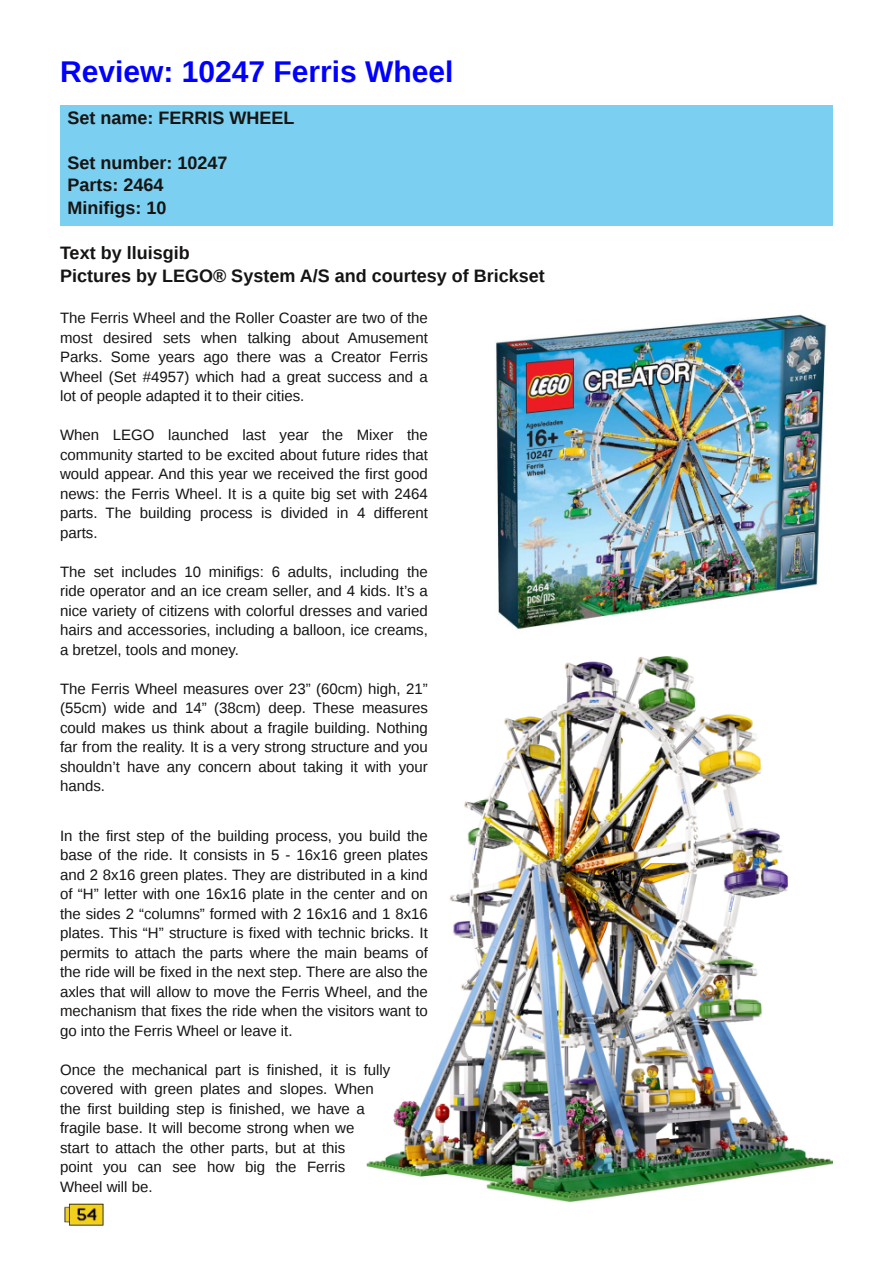
<style>
.page{position:relative;width:893px;height:1263px;background:#fff}
.page>*{position:absolute;margin:0;border:0;box-sizing:border-box;transform-origin:0 0}
.t1{font:700 30px "Liberation Sans";color:#00f}
.t2{font:700 18px/22.5px "Liberation Sans";color:#161413}
.t3{font:15px/19.5px "Liberation Sans";color:#161413;text-align:justify}
</style>
<div class="page">
<img style="left:366px;top:656px;width:466px;height:546px">
<div style="left:60px;top:105px;width:772px;height:120px;background:#7bd0f1"></div>
<img style="left:496px;top:314px;width:330px;height:315px">
<img style="left:64px;top:1203px;width:40px;height:23px">
<h1 class="t1" style="left:60px;top:55px;width:395px">Review: 10247 Ferris Wheel</h1>
<p class="t2" style="left:68px;top:106px;width:229px">Set name: FERRIS WHEEL</p>
<p class="t2" style="left:68px;top:151px;width:162px">Set number: 10247<br>Parts: 2464<br>Minifigs: 10</p>
<p class="t2" style="left:60px;top:242px;width:486px">Text by lluisgib<br>Pictures by LEGO® System A/S and courtesy of Brickset</p>
<p class="t3" style="left:60px;top:308px;width:369px">The Ferris Wheel and the Roller Coaster are two of the most desired sets when talking about Amusement Parks. Some years ago there was a Creator Ferris Wheel (Set #4957) which had a great success and a lot of people adapted it to their cities.</p>
<p class="t3" style="left:60px;top:425px;width:369px">When LEGO launched last year the Mixer the community started to be excited about future rides that would appear. And this year we received the first good news: the Ferris Wheel. It is a quite big set with 2464 parts. The building process is divided in 4 different parts.</p>
<p class="t3" style="left:60px;top:562px;width:369px">The set includes 10 minifigs: 6 adults, including the ride operator and an ice cream seller, and 4 kids. It’s a nice variety of citizens with colorful dresses and varied hairs and accessories, including a balloon, ice creams, a bretzel, tools and money.</p>
<p class="t3" style="left:60px;top:679px;width:369px">The Ferris Wheel measures over 23” (60cm) high, 21” (55cm) wide and 14” (38cm) deep. These measures could makes us think about a fragile building. Nothing far from the reality. It is a very strong structure and you shouldn’t have any concern about taking it with your hands.</p>
<p class="t3" style="left:60px;top:826px;width:369px">In the first step of the building process, you build the base of the ride. It consists in 5 - 16x16 green plates and 2 8x16 green plates. They are distributed in a kind of “H” letter with one 16x16 plate in the center and on the sides 2 “columns” formed with 2 16x16 and 1 8x16 plates. This “H” structure is fixed with technic bricks. It permits to attach the parts where the main beams of the ride will be fixed in the next step. There are also the axles that will allow to move the Ferris Wheel, and the mechanism that fixes the ride when the visitors want to go into the Ferris Wheel or leave it.</p>
<p class="t3" style="left:60px;top:1060px;width:332px;text-align:left">Once the mechanical part is finished, it is fully covered with green plates and slopes. When the first building step is finished, we have a fragile base. It will become strong when we<br>start to attach the other parts, but at this<br>point you can see how big the Ferris Wheel will be.</p>
</div>
